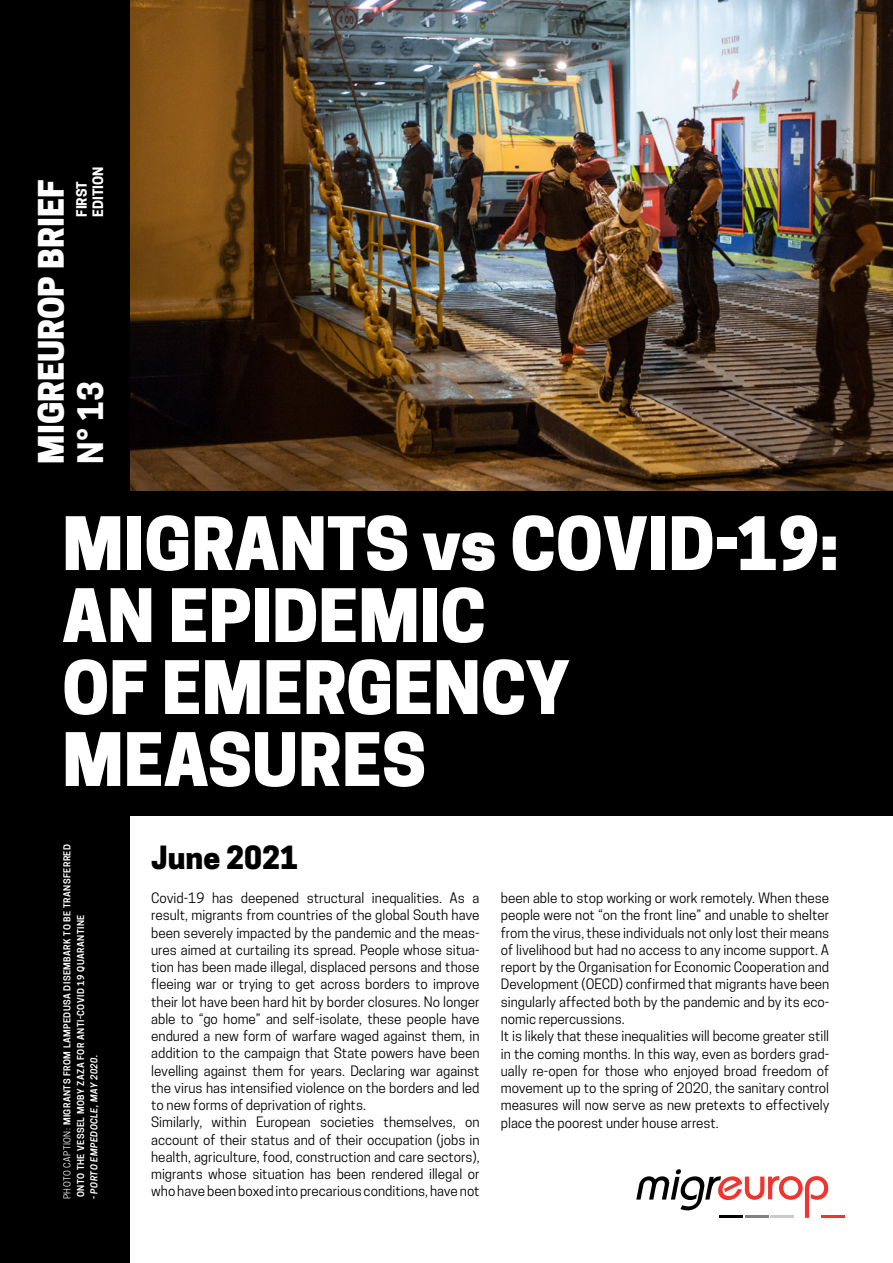
<style>
.page{position:relative;width:893px;height:1263px;background:#fff}
.page>*{position:absolute;margin:0;border:0;box-sizing:border-box;transform-origin:0 0}
.t1{font:800 69px/72px "Cooper Hewitt";color:#fff}
.t2{font:800 33px "Cooper Hewitt";color:#fff}
.t3{font:700 33px "Cooper Hewitt";color:#fff}
.t4{font:800 30px "Cooper Hewitt";color:#000}
.t5{font:13.5px/17.2px "Cooper Hewitt";color:#000}
.t6{font:700 13.5px/16.2px "Cooper Hewitt";color:#fff}
.t7{font:600 9px/13.5px "Cooper Hewitt";letter-spacing:.05em;color:#fff}
.t8{font:italic 600 9px "Cooper Hewitt";letter-spacing:.05em;color:#fff}
.s1{font-weight:400}
</style>
<div class="page">
<img style="left:130px;top:0;width:763px;height:491px">
<div style="left:0;top:0;width:130px;height:1263px;background:#000"></div>
<div style="left:0;top:491px;width:893px;height:325px;background:#000"></div>
<svg style="left:636px;top:1169px;width:192px;height:49px"></svg>
<hr style="left:720px;top:1215px;width:23px;height:3px;background:#000">
<hr style="left:745px;top:1215px;width:23px;height:3px;background:#808285">
<hr style="left:770px;top:1215px;width:23px;height:3px;background:#c9cacc">
<hr style="left:821px;top:1215px;width:23px;height:3px;background:#ee352f">
<h2 class="t2" style="left:32px;top:463px;width:285px;rotate:-90deg">MIGREUROP BRIEF</h2>
<p class="t6" style="left:74px;top:217px;width:52px;rotate:-90deg">FIRST<br>EDITION</p>
<h2 class="t3" style="left:71px;top:463px;width:83px;rotate:-90deg">N° 13</h2>
<h1 class="t1" style="left:62px;top:508px;width:778px">MIGRANTS vs COVID-19:<br>AN EPIDEMIC<br>OF EMERGENCY<br>MEASURES</h1>
<p class="t7" style="left:60px;top:1199px;width:357px;rotate:-90deg"><span class="s1">PHOTO CAPTION:</span> MIGRANTS FROM LAMPEDUSA DISEMBARK TO BE TRANSFERRED<br>ONTO THE VESSEL MOBY ZAZA FOR ANTI-COVID 19 QUARANTINE</p>
<p class="t8" style="left:89px;top:1199px;width:146px;rotate:-90deg">- PORTO EMPEDOCLE, MAY 2020.</p>
<h3 class="t4" style="left:151px;top:840px;width:148px">June 2021</h3>
<p class="t5" style="left:151px;top:889px;width:330px">Covid-19 has deepened structural inequalities. As a result, migrants from countries of the global South have been severely impacted by the pandemic and the meas&shy;ures aimed at curtailing its spread. People whose situa&shy;tion has been made illegal, displaced persons and those fleeing war or trying to get across borders to improve their lot have been hard hit by border closures. No longer able to “go home” and self-isolate, these people have endured a new form of warfare waged against them, in addition to the campaign that State powers have been levelling against them for years. Declaring war against the virus has intensified violence on the borders and led to new forms of deprivation of rights.<br>Similarly, within European societies themselves, on account of their status and of their occupation (jobs in health, agriculture, food, construction and care sectors), migrants whose situation has been rendered illegal or who have been boxed into precarious conditions, have not</p>
<p class="t5" style="left:501px;top:889px;width:330px">been able to stop working or work remotely. When these people were not “on the front line” and unable to shelter from the virus, these individuals not only lost their means of livelihood but had no access to any income support. A report by the Organisation for Economic Cooperation and Development (OECD) confirmed that migrants have been singularly affected both by the pandemic and by its eco&shy;nomic repercussions.<br>It is likely that these inequalities will become greater still in the coming months. In this way, even as borders grad&shy;ually re-open for those who enjoyed broad freedom of movement up to the spring of 2020, the sanitary control measures will now serve as new pretexts to effectively place the poorest under house arrest.</p>
</div>
